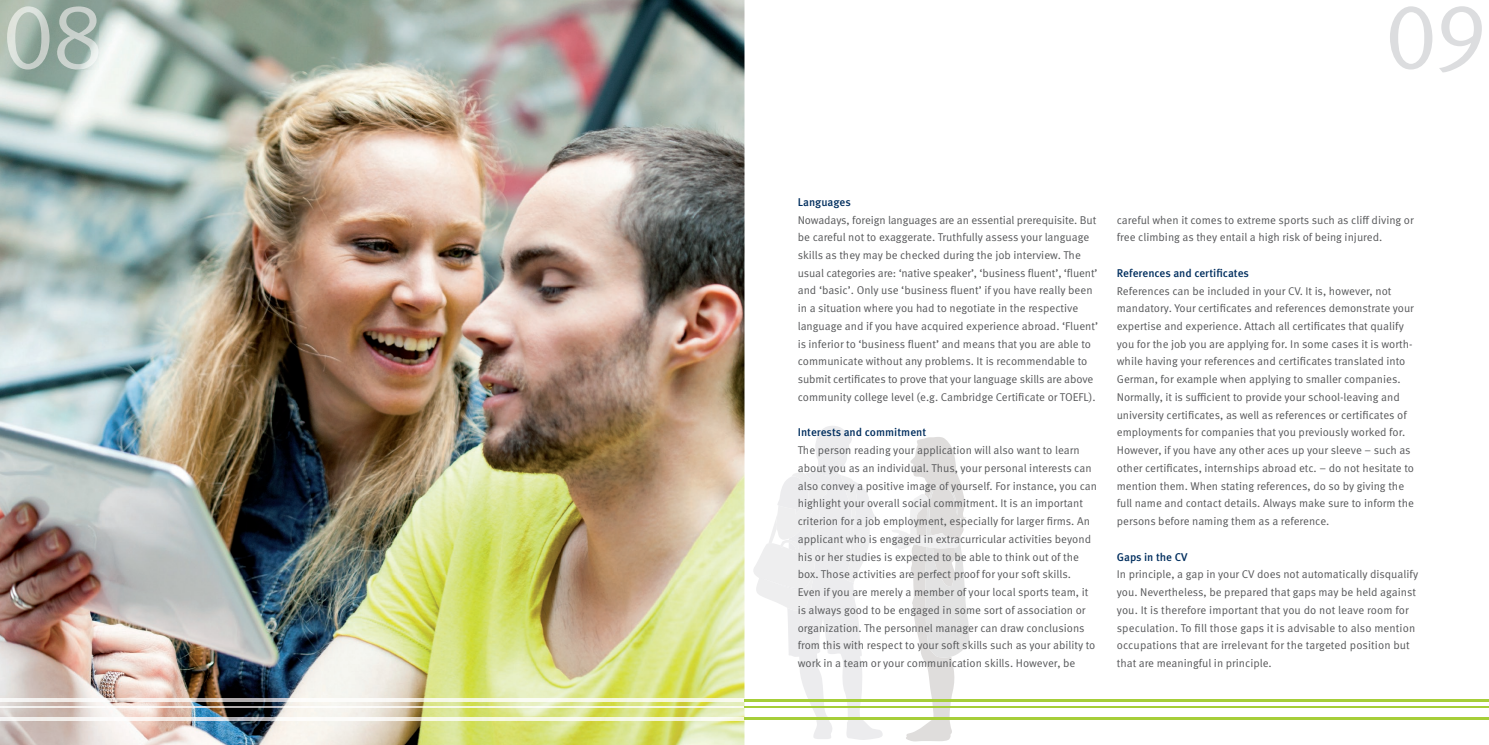
<style>
.page{position:relative;width:1489px;height:745px;background:#fff}
.page>*{position:absolute;margin:0;border:0;box-sizing:border-box;transform-origin:0 0}
.t1{font:92.5px "Meta Caps";color:#dcdddf}
.t2{font:11.25px/17.8px "Meta OT";color:#57585a}
.t3{font:500 11.25px "Meta OT";color:#002e5e}
</style>
<div class="page">
<img style="left:0;top:0;width:744px;height:744px">
<svg style="left:751px;top:426px;width:218px;height:315px"></svg>
<img style="left:0;top:698px;width:744px;height:3px">
<img style="left:0;top:717px;width:744px;height:2px">
<img style="left:0;top:706px;width:744px;height:1px">
<hr style="left:744px;top:698px;width:744px;height:3px;background:#a6ce39">
<hr style="left:744px;top:717px;width:744px;height:2px;background:#a6ce39">
<hr style="left:744px;top:706px;width:744px;height:1px;background:#a6ce39">
<img style="left:7px;top:6px;width:92px;height:64px">
<h1 class="t1" style="left:1386px;top:-18px;width:100px">09</h1>
<p class="t3" style="left:797px;top:195px;width:54px">Languages</p>
<p class="t2" style="left:797px;top:211px;width:302px">Nowadays, foreign languages are an essential prerequisite. But be careful not to exaggerate. Truthfully assess your language skills as they may be checked during the job interview. The usual categories are: ‘native speaker’, ‘business fluent’, ‘fluent’ and ‘basic’. Only use ‘business fluent’ if you have really been in a situation where you had to negotiate in the respective language and if you have acquired experience abroad. ‘Fluent’ is inferior to ‘business fluent’ and means that you are able to communicate without any problems. It is recommendable to submit certificates to prove that your language skills are above community college level (e.g. Cambridge Certificate or TOEFL).</p>
<p class="t3" style="left:797px;top:425px;width:130px">Interests and commitment</p>
<p class="t2" style="left:797px;top:441px;width:301px">The person reading your application will also want to learn about you as an individual. Thus, your personal interests can also convey a positive image of yourself. For instance, you can highlight your overall social commitment. It is an important criterion for a job employment, especially for larger firms. An applicant who is engaged in extracurricular activities beyond his or her studies is expected to be able to think out of the box. Those activities are perfect proof for your soft skills.<br>Even if you are merely a member of your local sports team, it is always good to be engaged in some sort of association or organization. The personnel manager can draw conclusions from this with respect to your soft skills such as your ability to work in a team or your communication skills. However, be</p>
<p class="t2" style="left:1116px;top:211px;width:298px">careful when it comes to extreme sports such as cliff diving or free climbing as they entail a high risk of being injured.</p>
<p class="t3" style="left:1116px;top:266px;width:134px">References and certificates</p>
<p class="t2" style="left:1116px;top:282px;width:299px">References can be included in your CV. It is, however, not mandatory. Your certificates and references demonstrate your expertise and experience. Attach all certificates that qualify you for the job you are applying for. In some cases it is worth&shy;while having your references and certificates translated into German, for example when applying to smaller companies.<br>Normally, it is sufficient to provide your school-leaving and university certificates, as well as references or certificates of employments for companies that you previously worked for.<br>However, if you have any other aces up your sleeve – such as other certificates, internships abroad etc. – do not hesitate to mention them. When stating references, do so by giving the full name and contact details. Always make sure to inform the persons before naming them as a reference.</p>
<p class="t3" style="left:1116px;top:549px;width:72px">Gaps in the CV</p>
<p class="t2" style="left:1116px;top:565px;width:303px">In principle, a gap in your CV does not automatically disqualify you. Nevertheless, be prepared that gaps may be held against you. It is therefore important that you do not leave room for speculation. To fill those gaps it is advisable to also mention occupations that are irrelevant for the targeted position but that are meaningful in principle.</p>
</div>
